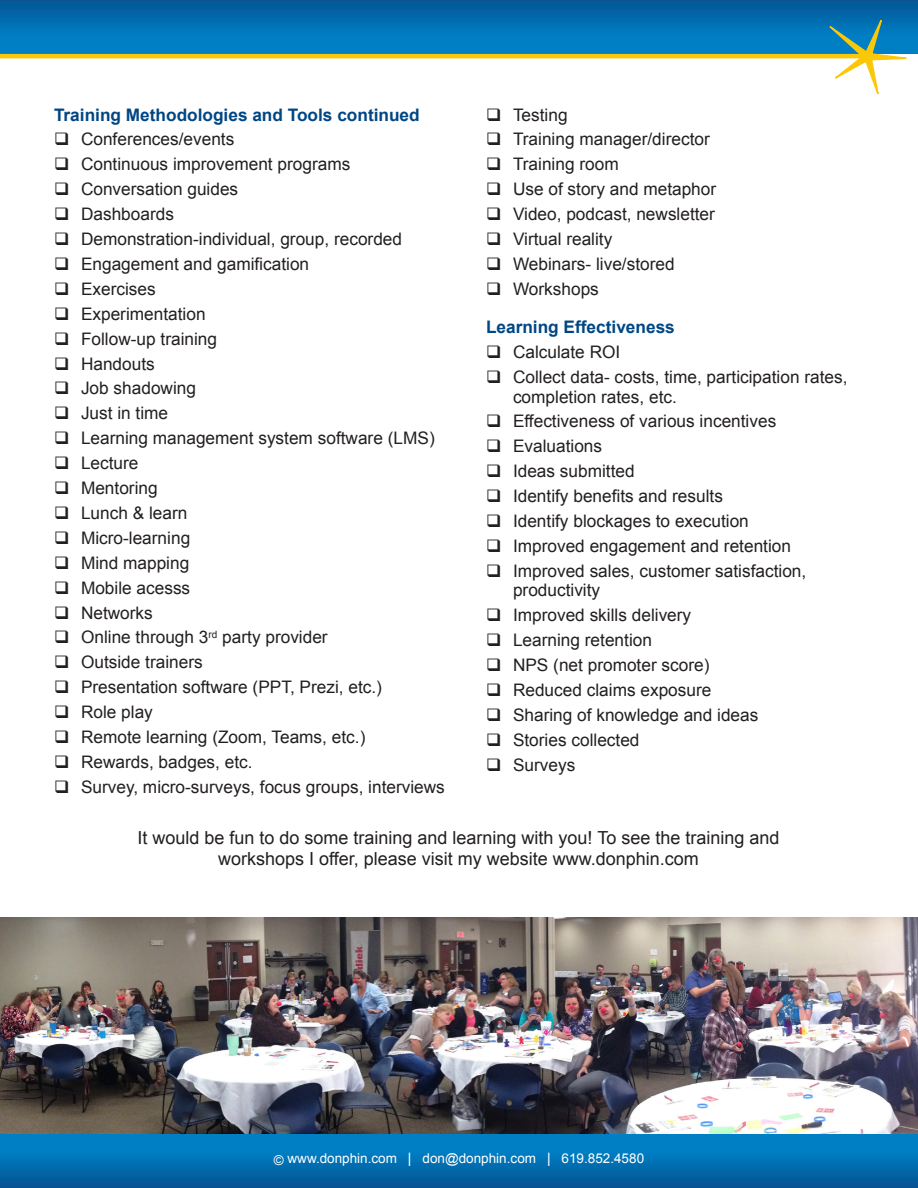
<style>
.page{position:relative;width:918px;height:1188px;background:#fff}
.page>*{position:absolute;margin:0;border:0;box-sizing:border-box;transform-origin:0 0}
.Normal_wrd_8{font:18px/21px "Arial";color:#231f20;text-align:center}
.t1{font:17.25px/19.5px "Arial";color:#231f20}
.Normal_wrd_8-2{font:700 17.25px "Arial";color:#004684}
.t2{font:13.5px "Arial";color:#fff}
.s1{font-size:18.45px}
</style>
<div class="page">
<div style="left:0;top:1134px;width:918px;height:54px;background:linear-gradient(to bottom,#008ad0,#055797)"></div>
<div style="left:0;top:0;width:918px;height:54px;background:linear-gradient(to bottom,#035a9a,#0087cd)"></div>
<hr style="left:0;top:54px;width:868px;height:4px;background:#fbc809">
<svg style="left:812px;top:3px;width:96px;height:92px"></svg>
<img style="left:0;top:918px;width:918px;height:216px">
<p class="Normal_wrd_8-2" style="left:54px;top:102px;width:367px">Training Methodologies and Tools continued</p>
<p class="t1" style="left:81px;top:130px;width:155px">Conferences/events</p>
<p class="t1" style="left:81px;top:155px;width:271px">Continuous improvement programs</p>
<p class="t1" style="left:81px;top:180px;width:159px">Conversation guides</p>
<p class="t1" style="left:81px;top:205px;width:94px">Dashboards</p>
<p class="t1" style="left:81px;top:229px;width:323px">Demonstration-individual, group, recorded</p>
<p class="t1" style="left:81px;top:254px;width:230px">Engagement and gamification</p>
<p class="t1" style="left:81px;top:279px;width:76px">Exercises</p>
<p class="t1" style="left:81px;top:304px;width:126px">Experimentation</p>
<p class="t1" style="left:81px;top:329px;width:138px">Follow-up training</p>
<p class="t1" style="left:81px;top:354px;width:75px">Handouts</p>
<p class="t1" style="left:81px;top:379px;width:117px">Job shadowing</p>
<p class="t1" style="left:81px;top:404px;width:89px">Just in time</p>
<p class="t1" style="left:81px;top:429px;width:355px">Learning management system software (LMS)</p>
<p class="t1" style="left:81px;top:454px;width:59px">Lecture</p>
<p class="t1" style="left:81px;top:478px;width:78px">Mentoring</p>
<p class="t1" style="left:81px;top:503px;width:108px">Lunch &amp; learn</p>
<p class="t1" style="left:81px;top:528px;width:111px">Micro-learning</p>
<p class="t1" style="left:81px;top:553px;width:110px">Mind mapping</p>
<p class="t1" style="left:81px;top:578px;width:111px">Mobile acesss</p>
<p class="t1" style="left:81px;top:603px;width:73px">Networks</p>
<p class="t1" style="left:81px;top:628px;width:248px">Online through 3<sup>rd</sup> party provider</p>
<p class="t1" style="left:81px;top:653px;width:123px">Outside trainers</p>
<p class="t1" style="left:81px;top:678px;width:303px">Presentation software (PPT, Prezi, etc.)</p>
<p class="t1" style="left:81px;top:703px;width:73px">Role play</p>
<p class="t1" style="left:81px;top:727px;width:286px">Remote learning (Zoom, Teams, etc.)</p>
<p class="t1" style="left:81px;top:752px;width:173px">Rewards, badges, etc.</p>
<p class="t1" style="left:81px;top:777px;width:365px">Survey, micro-surveys, focus groups, interviews</p>
<p class="t1" style="left:513px;top:105px;width:56px">Testing</p>
<p class="t1" style="left:513px;top:130px;width:198px">Training manager/director</p>
<p class="t1" style="left:513px;top:155px;width:107px">Training room</p>
<p class="t1" style="left:513px;top:180px;width:205px">Use of story and metaphor</p>
<p class="t1" style="left:513px;top:205px;width:203px">Video, podcast, newsletter</p>
<p class="t1" style="left:513px;top:229px;width:101px">Virtual reality</p>
<p class="t1" style="left:513px;top:254px;width:163px">Webinars- live/stored</p>
<p class="t1" style="left:513px;top:279px;width:87px">Workshops</p>
<p class="Normal_wrd_8-2" style="left:486px;top:315px;width:190px">Learning Effectiveness</p>
<p class="t1" style="left:513px;top:343px;width:109px">Calculate ROI</p>
<p class="t1" style="left:513px;top:367px;width:336px">Collect data- costs, time, participation rates, completion rates, etc.</p>
<p class="t1" style="left:513px;top:412px;width:265px">Effectiveness of various incentives</p>
<p class="t1" style="left:513px;top:437px;width:91px">Evaluations</p>
<p class="t1" style="left:513px;top:462px;width:123px">Ideas submitted</p>
<p class="t1" style="left:513px;top:487px;width:211px">Identify benefits and results</p>
<p class="t1" style="left:513px;top:511px;width:237px">Identify blockages to execution</p>
<p class="t1" style="left:513px;top:536px;width:280px">Improved engagement and retention</p>
<p class="t1" style="left:513px;top:561px;width:295px">Improved sales, customer satisfaction, productivity</p>
<p class="t1" style="left:513px;top:606px;width:180px">Improved skills delivery</p>
<p class="t1" style="left:513px;top:631px;width:141px">Learning retention</p>
<p class="t1" style="left:513px;top:655px;width:198px">NPS (net promoter score)</p>
<p class="t1" style="left:513px;top:680px;width:200px">Reduced claims exposure</p>
<p class="t1" style="left:513px;top:705px;width:247px">Sharing of knowledge and ideas</p>
<p class="t1" style="left:513px;top:730px;width:128px">Stories collected</p>
<p class="t1" style="left:513px;top:755px;width:64px">Surveys</p>
<p class="Normal_wrd_8" style="left:137px;top:827px;width:644px">It would be fun to do some training and learning with you! To see the training and workshops I offer, please visit my website www.donphin.com</p>
<p class="t2" style="left:274px;top:1150px;width:372px">© www.donphin.com <span class="s1">l</span> don@donphin.com <span class="s1">l</span> 619.852.4580</p>
</div>
